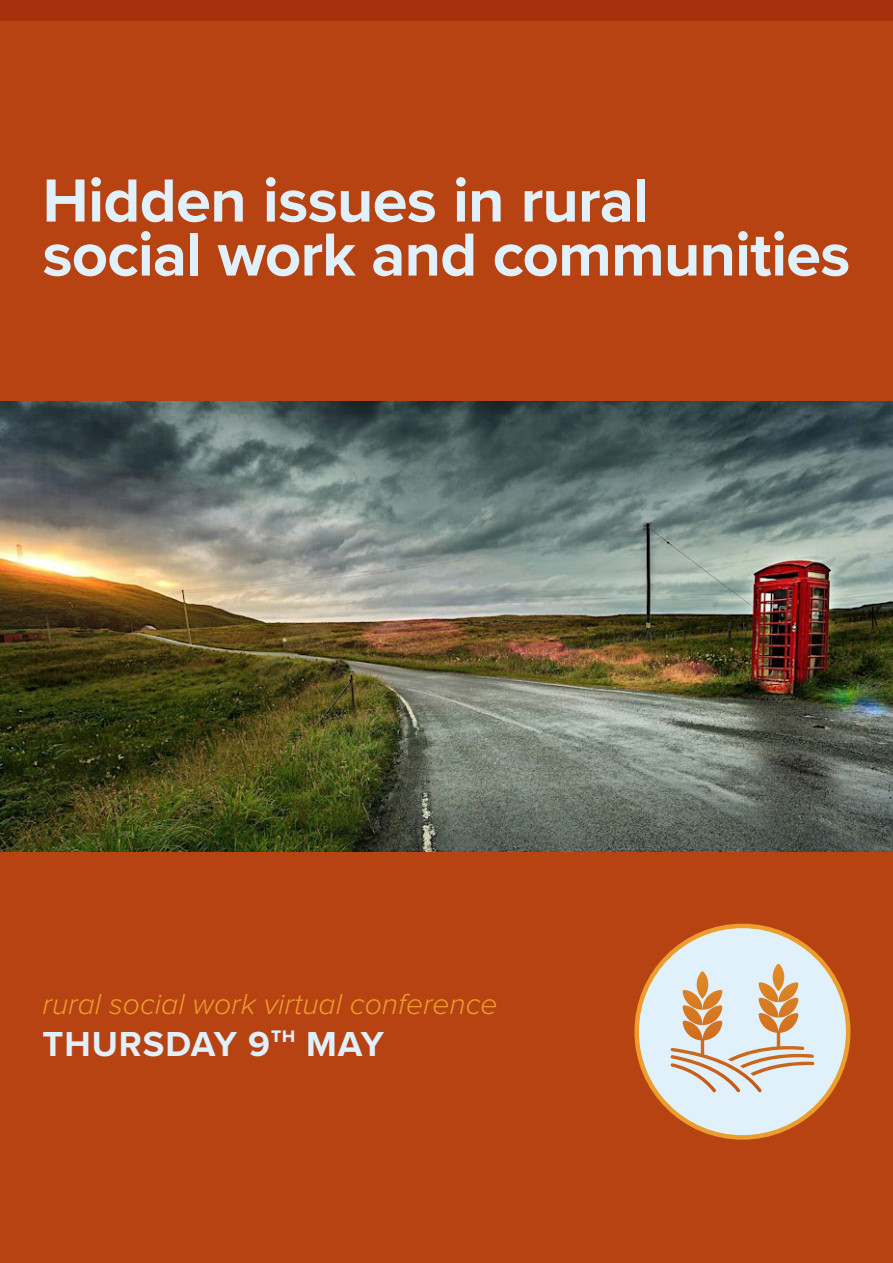
<style>
.page{position:relative;width:893px;height:1263px;background:#fff}
.page>*{position:absolute;margin:0;border:0;box-sizing:border-box;transform-origin:0 0}
.t1{font:700 63px/54px "Proxima Nova";letter-spacing:-.01em;color:#e1f1fc}
.Cover_info{font:700 36px "Proxima Nova";letter-spacing:.025em;color:#e1f1fc}
.Cover_info-2{font:italic 300 30px "Proxima Nova";color:#eb9d2e}
</style>
<div class="page">
<div style="left:0;top:0;width:893px;height:402px;background:#b84312"></div>
<div style="left:0;top:852px;width:893px;height:411px;background:#b84312"></div>
<div style="left:0;top:0;width:893px;height:21px;background:#a6320d"></div>
<img style="left:0;top:402px;width:893px;height:450px">
<div style="left:637px;top:926px;width:211px;height:211px;background:#e1f1fc;border-radius:106px"></div>
<svg style="left:670px;top:964px;width:144px;height:128px"></svg>
<p class="t1" style="left:43px;top:172px;width:809px">Hidden issues in rural<br>social work and communities</p>
<p class="Cover_info-2" style="left:43px;top:990px;width:456px">rural social work virtual conference</p>
<p class="Cover_info" style="left:43px;top:1017px;width:343px">THURSDAY 9<sup>th</sup> MAY</p>
</div>
